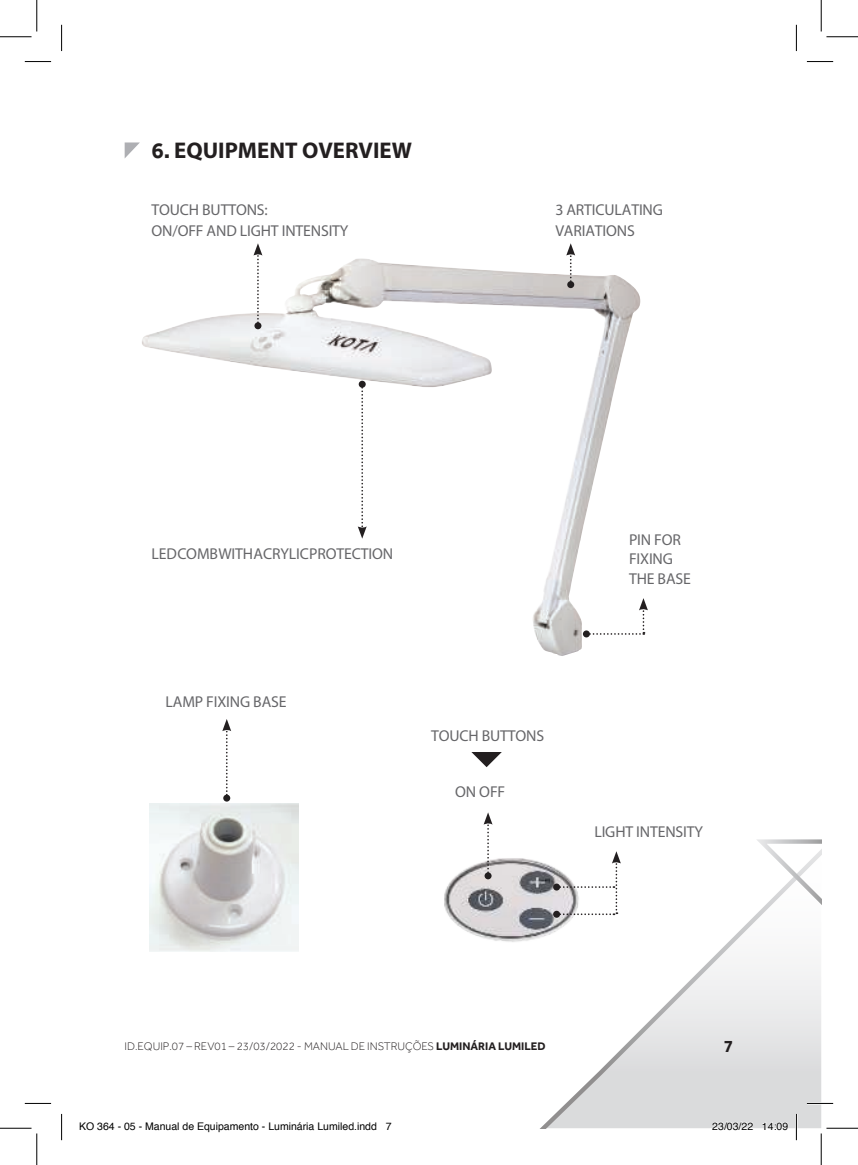
<style>
.page{position:relative;width:858px;height:1165px;background:#fff}
.page>*{position:absolute;margin:0;border:0;box-sizing:border-box;transform-origin:0 0}
.t1{font:700 22.75px "Myriad Pro";color:#231f20}
.t2{font:700 17.5px "Effra";color:#231f20}
.t3{font:15.75px/21px "Myriad Pro";letter-spacing:-.01em;color:#666669}
.t4{font:300 11.38px "Effra";color:#231f20}
.t5{font:10.5px "Helvetica";color:#000}
.s1{font-family:"Effra"}
.s2{font-weight:700}
</style>
<div class="page">
<svg style="left:541px;top:861px;width:280px;height:267px"></svg>
<svg style="left:750px;top:839px;width:71px;height:118px"></svg>
<svg style="left:125px;top:142px;width:15px;height:16px"></svg>
<img style="left:142px;top:258px;width:498px;height:398px">
<svg style="left:586px;top:598px;width:61px;height:37px"></svg>
<div style="left:254px;top:322px;width:7px;height:7px;background:#231f20;border-radius:50%"></div>
<svg style="left:253px;top:243px;width:9px;height:84px"></svg>
<svg style="left:357px;top:383px;width:9px;height:156px"></svg>
<div style="left:567px;top:281px;width:7px;height:7px;background:#231f20;border-radius:50%"></div>
<svg style="left:566px;top:243px;width:9px;height:42px"></svg>
<div style="left:223px;top:795px;width:7px;height:7px;background:#231f20;border-radius:50%"></div>
<svg style="left:222px;top:719px;width:9px;height:80px"></svg>
<img style="left:149px;top:803px;width:149px;height:149px">
<img style="left:444px;top:858px;width:144px;height:93px">
<svg style="left:483px;top:812px;width:9px;height:65px"></svg>
<div style="left:553px;top:883px;width:7px;height:7px;background:#231f20;border-radius:50%"></div>
<svg style="left:556px;top:851px;width:64px;height:64px"></svg>
<div style="left:553px;top:911px;width:7px;height:7px;background:#231f20;border-radius:50%"></div>
<svg style="left:471px;top:752px;width:30px;height:15px"></svg>
<hr style="left:806px;top:1102px;width:26px;height:2px;background:#fff">
<hr style="left:795px;top:1114px;width:2px;height:26px;background:#fff">
<svg style="left:25px;top:61px;width:26px;height:1px"></svg>
<svg style="left:806px;top:61px;width:26px;height:1px"></svg>
<svg style="left:25px;top:1103px;width:26px;height:1px"></svg>
<svg style="left:806px;top:1103px;width:26px;height:1px"></svg>
<svg style="left:61px;top:25px;width:1px;height:26px"></svg>
<svg style="left:61px;top:1114px;width:1px;height:26px"></svg>
<svg style="left:795px;top:25px;width:1px;height:26px"></svg>
<svg style="left:795px;top:1114px;width:1px;height:26px"></svg>
<hr style="left:0;top:36px;width:32px;height:1px;background:#000">
<hr style="left:826px;top:36px;width:31px;height:1px;background:#000">
<hr style="left:0;top:1128px;width:32px;height:1px;background:#000">
<hr style="left:826px;top:1128px;width:31px;height:1px;background:#000">
<hr style="left:36px;top:0;width:1px;height:31px;background:#000">
<hr style="left:36px;top:1133px;width:1px;height:32px;background:#000">
<hr style="left:820px;top:0;width:1px;height:31px;background:#000">
<hr style="left:820px;top:1133px;width:1px;height:32px;background:#000">
<svg style="left:711px;top:1121px;width:42px;height:7px"></svg>
<svg style="left:762px;top:1121px;width:26px;height:7px"></svg>
<h1 class="t1" style="left:151px;top:135px;width:262px"><span class="s1">6.</span> EQUIPMENT OVERVIEW</h1>
<p class="t3" style="left:151px;top:199px;width:198px">TOUCH BUTTONS:<br>ON/OFF AND LIGHT INTENSITY</p>
<p class="t3" style="left:555px;top:199px;width:109px">3 ARTICULATING<br>VARIATIONS</p>
<p class="t3" style="left:151px;top:543px;width:243px">LED COMB WITH ACRYLIC PROTECTION</p>
<p class="t3" style="left:165px;top:690px;width:122px">LAMP FIXING BASE</p>
<p class="t3" style="left:431px;top:725px;width:115px">TOUCH BUTTONS</p>
<p class="t3" style="left:455px;top:781px;width:52px">ON OFF</p>
<p class="t3" style="left:629px;top:530px;width:63px;line-height:19.2px">PIN FOR<br>FIXING<br>THE BASE</p>
<p class="t3" style="left:594px;top:821px;width:110px">LIGHT INTENSITY</p>
<p class="t4" style="left:125px;top:1040px;width:422px">ID.EQUIP.07 – REV01 – 23/03/2022 - MANUAL DE INSTRUÇÕES <span class="s2">LUMINÁRIA LUMILED</span></p>
<p class="t2" style="left:723px;top:1037px;width:11px">7</p>
<p class="t5" style="left:79px;top:1118px;width:314px">KO 364 - 05 - Manual de Equipamento - Luminária Lumiled.indd 7</p>
<p class="t5" style="left:712px;top:1118px;width:77px">23/03/22 14:09</p>
</div>
